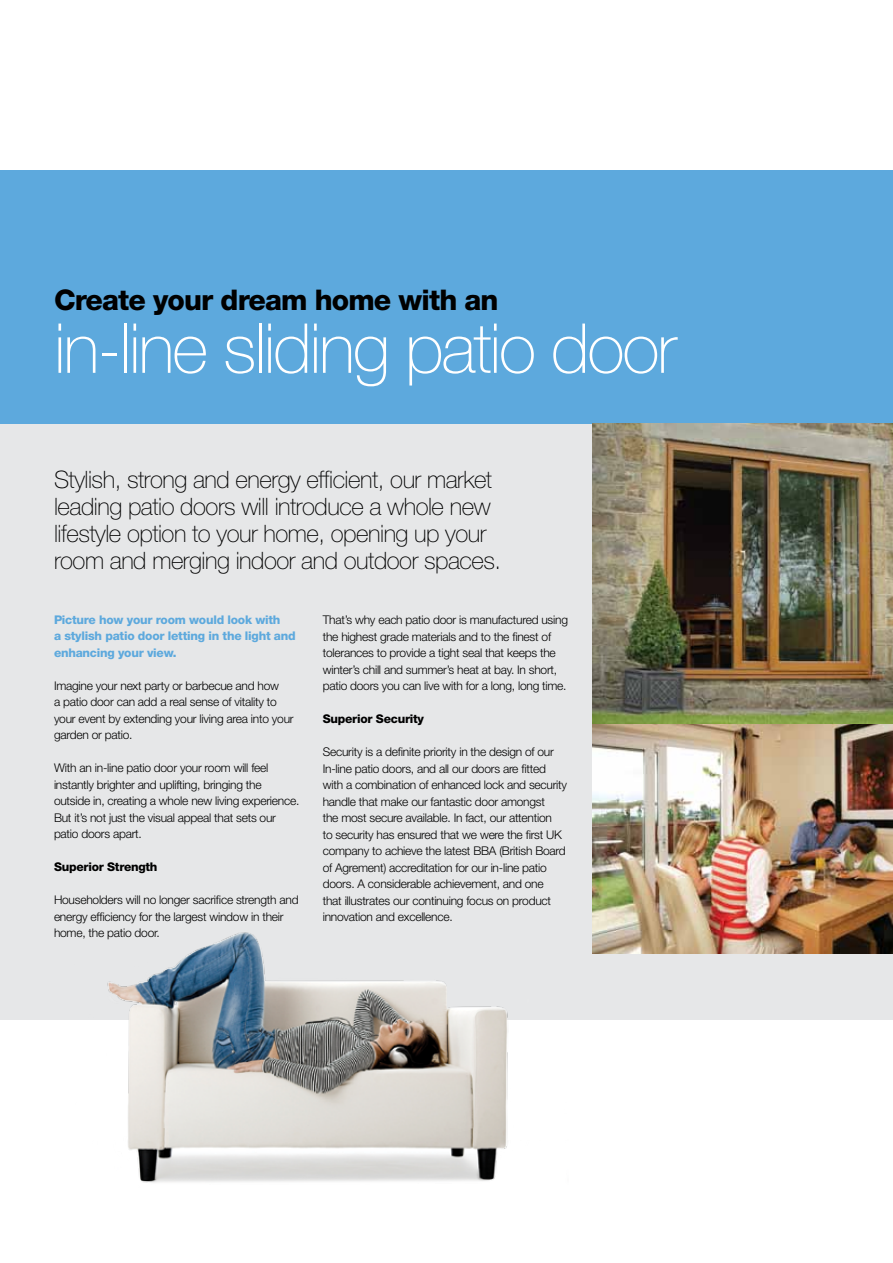
<style>
.page{position:relative;width:893px;height:1263px;background:#fff}
.page>*{position:absolute;margin:0;border:0;box-sizing:border-box;transform-origin:0 0}
.t1{font:100 69px "Helvetica Neue";letter-spacing:-.03em;color:#fff}
.t2{font:800 28.5px "Helvetica Neue";letter-spacing:-.03em;color:#000}
.t3{font:100 24px/27px "Helvetica Neue";letter-spacing:-.02em;color:#000}
.t4{font:300 12px/16.5px "Helvetica Neue";letter-spacing:-.02em;color:#000}
.t5{font:800 12px/16.5px "Helvetica Neue";letter-spacing:-.02em;color:#5da9dd}
.t6{font:800 12px "Helvetica Neue";letter-spacing:-.02em;color:#000}
</style>
<div class="page">
<div style="left:0;top:423px;width:893px;height:597px;background:#e6e7e8"></div>
<div style="left:0;top:170px;width:893px;height:253px;background:#5da9dd"></div>
<img style="left:592px;top:423px;width:301px;height:531px">
<img style="left:107px;top:932px;width:401px;height:251px">
<h2 class="t2" style="left:54px;top:283px;width:446px">Create your dream home with an</h2>
<h1 class="t1" style="left:54px;top:309px;width:624px">in-line sliding patio door</h1>
<h3 class="t3" style="left:54px;top:466px;width:449px">Stylish, strong and energy efficient, our market leading patio doors will introduce a whole new lifestyle option to your home, opening up your room and merging indoor and outdoor spaces.</h3>
<p class="t5" style="left:54px;top:611px;width:243px">Picture how your room would look with<br>a stylish patio door letting in the light and enhancing your view.</p>
<p class="t4" style="left:54px;top:677px;width:241px">Imagine your next party or barbecue and how<br>a patio door can add a real sense of vitality to your event by extending your living area into your garden or patio.</p>
<p class="t4" style="left:54px;top:759px;width:247px">With an in-line patio door your room will feel instantly brighter and uplifting, bringing the outside in, creating a whole new living experience.<br>But it’s not just the visual appeal that sets our patio doors apart.</p>
<p class="t6" style="left:54px;top:860px;width:105px">Superior Strength</p>
<p class="t4" style="left:54px;top:891px;width:246px">Householders will no longer sacrifice strength and energy efficiency for the largest window in their home, the patio door.</p>
<p class="t4" style="left:323px;top:611px;width:247px">That’s why each patio door is manufactured using the highest grade materials and to the finest of tolerances to provide a tight seal that keeps the winter’s chill and summer’s heat at bay. In short, patio doors you can live with for a long, long time.</p>
<p class="t6" style="left:323px;top:712px;width:103px">Superior Security</p>
<p class="t4" style="left:323px;top:743px;width:246px">Security is a definite priority in the design of our In-line patio doors, and all our doors are fitted with a combination of enhanced lock and security handle that make our fantastic door amongst<br>the most secure available. In fact, our attention<br>to security has ensured that we were the first UK company to achieve the latest BBA (British Board of Agrement) accreditation for our in-line patio doors. A considerable achievement, and one<br>that illustrates our continuing focus on product innovation and excellence.</p>
</div>
